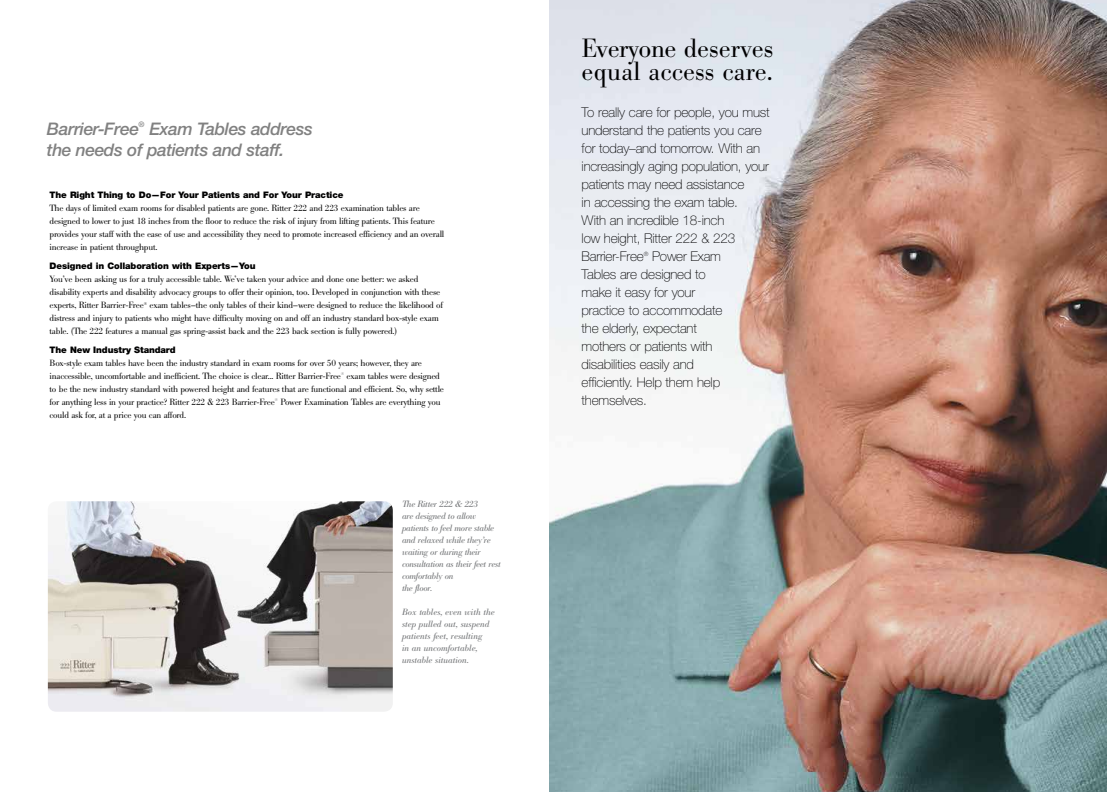
<style>
.page{position:relative;width:1107px;height:792px;background:#fff}
.page>*{position:absolute;margin:0;border:0;box-sizing:border-box;transform-origin:0 0}
.t1{font:300 26px/23px "Bodoni BE";color:#000001}
.t2{font:italic 500 17.4px/20.8px "Helvetica Neue LT Std";letter-spacing:-.025em;color:#818181}
.t3{font:100 13.5px/18px "Helvetica Neue LT Std";letter-spacing:-.015em;color:#000001}
.t4{font:300 9px/13px "Bodoni BE";letter-spacing:-.025em;color:#000001}
.t5{font:italic 9px/12px "Bodoni BE";letter-spacing:-.025em;color:#77797b}
.t6{font:900 9px "Helvetica Neue LT Std";letter-spacing:-.01em;color:#000001}
.t7{font:italic 9px/12px "Bodoni BE";color:#77797b}
.t8{font:italic 500 7.6px "Helvetica Neue LT Std";color:#818181}
.t9{font:100 5.8px "Helvetica Neue LT Std";color:#000001}
</style>
<div class="page">
<img style="left:549px;top:0;width:558px;height:792px">
<img style="left:48px;top:501px;width:345px;height:211px">
<h2 class="t2" style="left:47px;top:118px;width:94px">Barrier-Free</h2>
<p class="t8" style="left:139px;top:120px;width:8px">®</p>
<h2 class="t2" style="left:47px;top:118px;width:267px;text-indent:102px">Exam Tables address the needs of patients and staff.</h2>
<p class="t6" style="left:50px;top:190px;width:295px">The Right Thing to Do—For Your Patients and For Your Practice</p>
<p class="t4" style="left:50px;top:202px;width:396px">The days of limited exam rooms for disabled patients are gone. Ritter 222 and 223 examination tables are designed to lower to just 18 inches from the floor to reduce the risk of injury from lifting patients. This feature provides your staff with the ease of use and accessibility they need to promote increased efficiency and an overall increase in patient throughput.</p>
<p class="t6" style="left:50px;top:260px;width:208px">Designed in Collaboration with Experts—You</p>
<p class="t4" style="left:50px;top:273px;width:395px">You’ve been asking us for a truly accessible table. We’ve taken your advice and done one better: we asked disability experts and disability advocacy groups to offer their opinion, too. Developed in conjunction with these experts, Ritter Barrier-Free<sup>®</sup> exam tables–the only tables of their kind–were designed to reduce the likelihood of distress and injury to patients who might have difficulty moving on and off an industry standard box-style exam table. (The 222 features a manual gas spring-assist back and the 223 back section is fully powered.)</p>
<p class="t6" style="left:50px;top:344px;width:127px">The New Industry Standard</p>
<p class="t4" style="left:50px;top:356px;width:396px">Box-style exam tables have been the industry standard in exam rooms for over 50 years; however, they are inaccessible, uncomfortable and inefficient. The choice is clear... Ritter Barrier-Free<sup>®</sup> exam tables were designed to be the new industry standard with powered height and features that are functional and efficient. So, why settle for anything less in your practice? Ritter 222 &amp; 223 Barrier-Free<sup>®</sup> Power Examination Tables are everything you could ask for, at a price you can afford.</p>
<p class="t5" style="left:402px;top:498px;width:100px">The Ritter 222 &amp; 223<br>are designed to allow patients to feel more stable and relaxed while they’re waiting or during their consultation as their feet rest comfortably on<br>the floor.</p>
<p class="t7" style="left:402px;top:606px;width:94px">Box tables, even with the step pulled out, suspend patients feet, resulting<br>in an uncomfortable, unstable situation.</p>
<h1 class="t1" style="left:582px;top:37px;width:194px">Everyone deserves equal access care.</h1>
<p class="t3" style="left:582px;top:104px;width:190px">To really care for people, you must understand the patients you care for today–and tomorrow. With an increasingly aging population, your patients may need assistance<br>in accessing the exam table.<br>With an incredible 18-inch<br>low height, Ritter 222 &amp; 223<br>Barrier-Free</p>
<h3 class="t3" style="left:582px;top:248px;width:142px;text-indent:71px">Power Exam<br>Tables are designed to make it easy for your practice to accommodate the elderly, expectant mothers or patients with disabilities easily and efficiently. Help them help themselves.</h3>
<p class="t9" style="left:644px;top:251px;width:6px">®</p>
</div>
